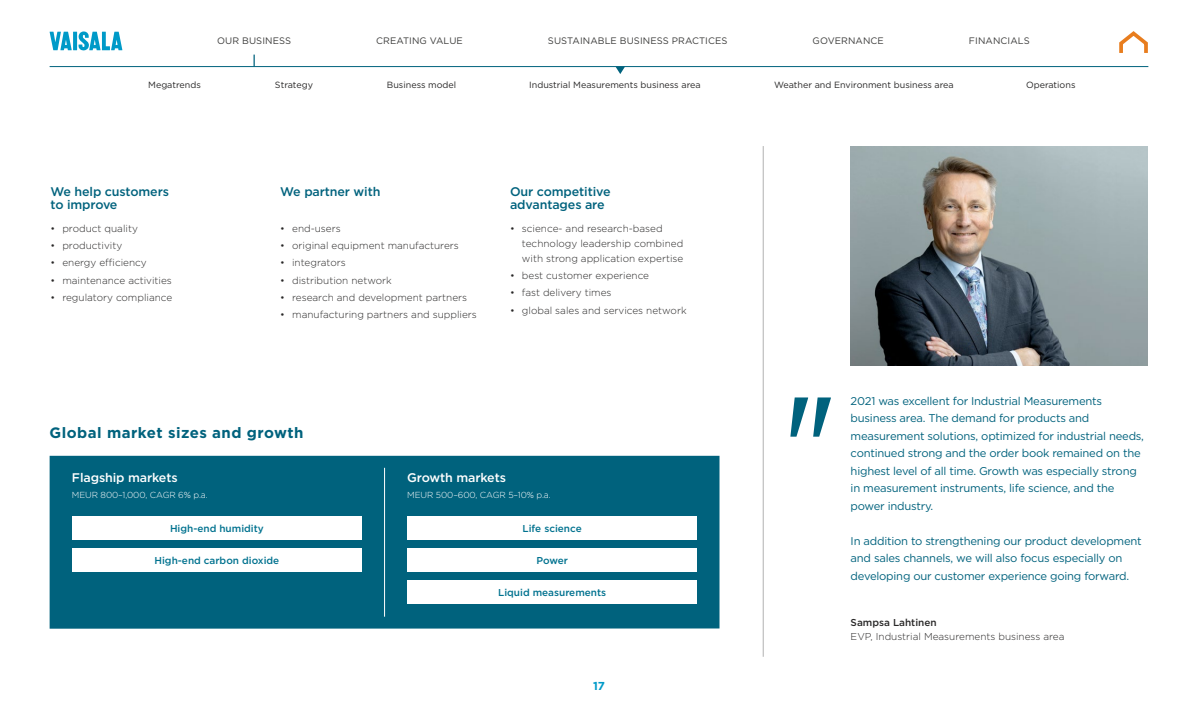
<style>
.page{position:relative;width:1198px;height:709px;background:#fff}
.page>*{position:absolute;margin:0;border:0;box-sizing:border-box;transform-origin:0 0}
.Infobox_H2{font:700 15px "Gotham";letter-spacing:.03em;color:#00627d}
.H3-2019{font:500 12.5px/12.5px "Gotham";letter-spacing:-.01em;color:#00627d}
.H3-2019-2{font:500 12.5px "Gotham";letter-spacing:-.01em;color:#fff}
.t1{font:700 11.5px "Gotham";color:#009ac8}
.Nosto{font:11.25px/17.5px "Gotham";letter-spacing:-.02em;color:#00627d}
.body{font:300 10px/15px "Gotham";color:#282727}
.body-2{font:500 10px "Gotham";color:#00728f}
.body-3{font:500 10px "Gotham";color:#282727}
.t2{font:9.38px "Gotham";letter-spacing:.01em;color:#3c3c3b}
.t3{font:9px "Gotham";color:#282727}
.H3-2019-3{font:300 8.75px "Gotham";letter-spacing:-.01em;color:#fff}
</style>
<div class="page">
<hr style="left:763px;top:146px;width:1px;height:510px;background:#b2b2b2">
<img style="left:850px;top:146px;width:298px;height:219px">
<div style="left:50px;top:456px;width:669px;height:172px;background:#00627d"></div>
<hr style="left:384px;top:468px;width:1px;height:148px;background:#fff">
<div style="left:407px;top:516px;width:290px;height:23px;background:#fff"></div>
<div style="left:407px;top:548px;width:290px;height:23px;background:#fff"></div>
<div style="left:407px;top:580px;width:290px;height:24px;background:#fff"></div>
<div style="left:72px;top:516px;width:290px;height:23px;background:#fff"></div>
<div style="left:72px;top:548px;width:290px;height:23px;background:#fff"></div>
<svg style="left:790px;top:397px;width:41px;height:39px"></svg>
<hr style="left:50px;top:66px;width:1098px;height:1px;background:#00627d">
<svg style="left:50px;top:31px;width:72px;height:19px"></svg>
<svg style="left:1119px;top:31px;width:29px;height:22px"></svg>
<svg style="left:253px;top:55px;width:2px;height:12px"></svg>
<svg style="left:615px;top:67px;width:10px;height:7px"></svg>
<p class="t2" style="left:217px;top:35px;width:75px">OUR BUSINESS</p>
<p class="t2" style="left:376px;top:35px;width:88px">CREATING VALUE</p>
<p class="t2" style="left:548px;top:35px;width:181px">SUSTAINABLE BUSINESS PRACTICES</p>
<p class="t2" style="left:812px;top:35px;width:73px">GOVERNANCE</p>
<p class="t2" style="left:969px;top:35px;width:62px">FINANCIALS</p>
<p class="t3" style="left:148px;top:79px;width:54px">Megatrends</p>
<p class="t3" style="left:275px;top:79px;width:40px">Strategy</p>
<p class="t3" style="left:387px;top:79px;width:71px">Business model</p>
<p class="t3" style="left:529px;top:79px;width:173px">Industrial Measurements business area</p>
<p class="t3" style="left:774px;top:79px;width:181px">Weather and Environment business area</p>
<p class="t3" style="left:1026px;top:79px;width:51px">Operations</p>
<p class="H3-2019" style="left:50px;top:185px;width:120px">We help customers to improve</p>
<p class="body" style="left:50px;top:220px;width:89px">• product quality</p>
<p class="body" style="left:50px;top:238px;width:73px">• productivity</p>
<p class="body" style="left:50px;top:255px;width:98px">• energy efficiency</p>
<p class="body" style="left:50px;top:272px;width:123px">• maintenance activities</p>
<p class="body" style="left:50px;top:290px;width:123px">• regulatory compliance</p>
<p class="H3-2019" style="left:280px;top:185px;width:102px">We partner with</p>
<p class="body" style="left:280px;top:220px;width:62px">• end-users</p>
<p class="body" style="left:280px;top:238px;width:180px">• original equipment manufacturers</p>
<p class="body" style="left:280px;top:255px;width:67px">• integrators</p>
<p class="body" style="left:280px;top:272px;width:113px">• distribution network</p>
<p class="body" style="left:280px;top:290px;width:188px">• research and development partners</p>
<p class="body" style="left:280px;top:307px;width:198px">• manufacturing partners and suppliers</p>
<p class="H3-2019" style="left:510px;top:185px;width:102px">Our competitive advantages are</p>
<p class="body" style="left:522px;top:220px;width:163px;text-indent:-12px">• science- and research-based technology leadership combined with strong application expertise</p>
<p class="body" style="left:510px;top:268px;width:141px">• best customer experience</p>
<p class="body" style="left:510px;top:285px;width:103px">• fast delivery times</p>
<p class="body" style="left:510px;top:302px;width:178px">• global sales and services network</p>
<p class="Infobox_H2" style="left:50px;top:423px;width:255px">Global market sizes and growth</p>
<p class="H3-2019-2" style="left:72px;top:469px;width:107px">Flagship markets</p>
<p class="H3-2019-3" style="left:72px;top:490px;width:137px">MEUR 800–1,000, CAGR 6% p.a.</p>
<p class="body-2" style="left:170px;top:522px;width:95px">High-end humidity</p>
<p class="body-2" style="left:154px;top:554px;width:126px">High-end carbon dioxide</p>
<p class="H3-2019-2" style="left:407px;top:469px;width:100px">Growth markets</p>
<p class="H3-2019-3" style="left:407px;top:490px;width:145px">MEUR 500–600, CAGR 5–10% p.a.</p>
<p class="body-2" style="left:522px;top:522px;width:61px">Life science</p>
<p class="body-2" style="left:536px;top:554px;width:33px">Power</p>
<p class="body-2" style="left:498px;top:586px;width:109px">Liquid measurements</p>
<p class="t1" style="left:593px;top:678px;width:13px">17</p>
<p class="Nosto" style="left:850px;top:392px;width:295px">2021 was excellent for Industrial Measurements business area. The demand for products and measurement solutions, optimized for industrial needs, continued strong and the order book remained on the highest level of all time. Growth was especially strong in measurement instruments, life science, and the power industry.</p>
<p class="Nosto" style="left:850px;top:532px;width:293px">In addition to strengthening our product development and sales channels, we will also focus especially on developing our customer experience going forward.</p>
<p class="body-3" style="left:850px;top:616px;width:88px">Sampsa Lahtinen</p>
<p class="body" style="left:850px;top:629px;width:215px">EVP, Industrial Measurements business area</p>
</div>
